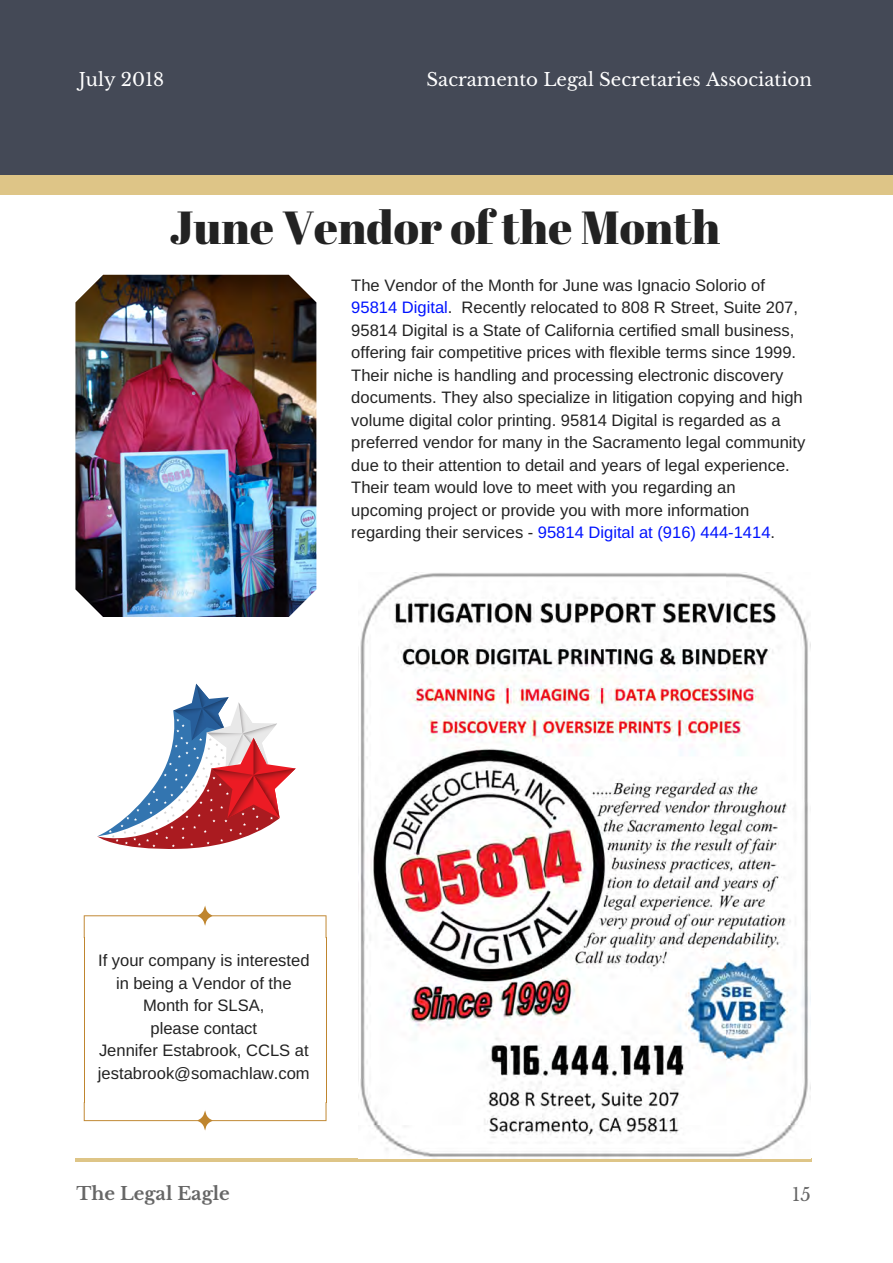
<style>
.page{position:relative;width:893px;height:1263px;background:#fff}
.page>*{position:absolute;margin:0;border:0;box-sizing:border-box;transform-origin:0 0}
.t1{font:46.35px "Abril Fatface";color:#222}
.t2{font:18.15px "Libre Baskerville";color:#fff}
.t3{font:700 18.15px "Libre Baskerville";color:#666}
.t4{font:18.15px "Libre Baskerville";color:#666}
.t5{font:16.5px/22.5px "Arimo";color:#222}
.s1{color:#0013ff}
</style>
<div class="page">
<div style="left:0;top:163px;width:893px;height:32px;background:#dec587"></div>
<div style="left:0;top:0;width:893px;height:175px;background:#444956"></div>
<hr style="left:75px;top:1159px;width:737px;height:3px;background:#dec587">
<img style="left:75px;top:275px;width:241px;height:342px">
<img style="left:358px;top:572px;width:453px;height:586px">
<hr style="left:326px;top:937px;width:1px;height:166px;background:#bf852e">
<hr style="left:84px;top:937px;width:1px;height:166px;background:#bf852e">
<svg style="left:84px;top:905px;width:242px;height:33px"></svg>
<svg style="left:84px;top:1102px;width:242px;height:29px"></svg>
<svg style="left:97px;top:684px;width:199px;height:165px"></svg>
<p class="t2" style="left:79px;top:68px;width:87px">July 2018</p>
<p class="t2" style="left:427px;top:68px;width:387px">Sacramento Legal Secretaries Association</p>
<h1 class="t1" style="left:170px;top:195px;width:552px">June Vendor of the Month</h1>
<p class="t5" style="left:351px;top:274px;width:456px">The Vendor of the Month for June was Ignacio Solorio of <span class="s1">95814 Digital</span>. Recently relocated to 808 R Street, Suite 207, 95814 Digital is a State of California certified small business, offering fair competitive prices with flexible terms since 1999.<br>Their niche is handling and processing electronic discovery documents. They also specialize in litigation copying and high volume digital color printing. 95814 Digital is regarded as a preferred vendor for many in the Sacramento legal community due to their attention to detail and years of legal experience.<br>Their team would love to meet with you regarding an upcoming project or provide you with more information regarding their services - <span class="s1">95814 Digital at (916) 444-1414</span>.</p>
<p class="t5" style="left:98px;top:949px;width:213px;text-align:center">If your company is interested in being a Vendor of the<br>Month for SLSA,<br>please contact<br>Jennifer Estabrook, CCLS at jestabrook@somachlaw.com</p>
<p class="t3" style="left:77px;top:1182px;width:155px">The Legal Eagle</p>
<p class="t4" style="left:792px;top:1183px;width:20px">15</p>
</div>
